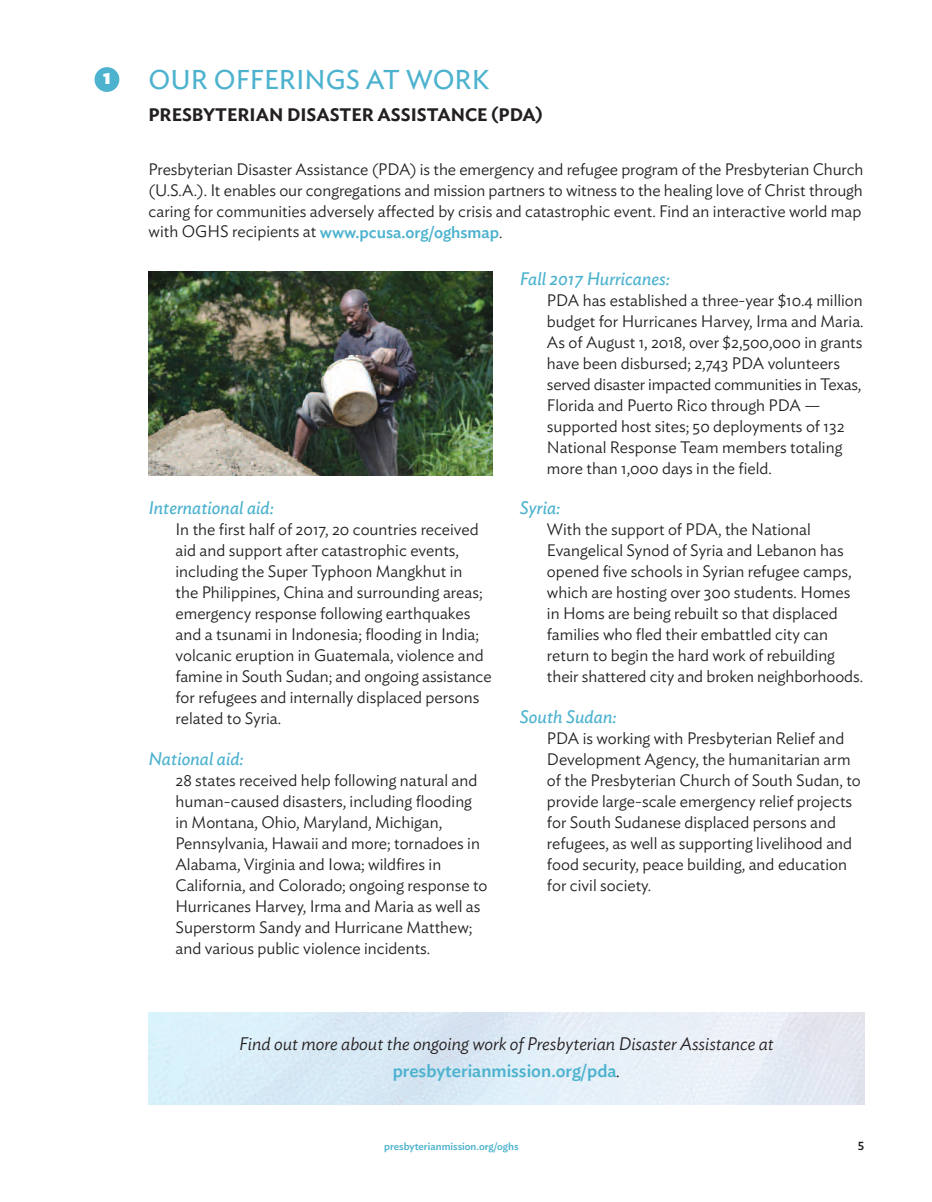
<style>
.page{position:relative;width:932px;height:1202px;background:#fff}
.page>*{position:absolute;margin:0;border:0;box-sizing:border-box;transform-origin:0 0}
.t1{font:27px "Ideal Sans";color:#4cb2ce}
.t2{font:700 21px "Ideal Sans";color:#fff}
.t3{font:italic 300 18px/27px "Ideal Sans";color:#231f20;text-align:center}
.t4{font:italic 18px "Ideal Sans";color:#4cb2ce}
.t5{font:600 18px "Ideal Sans";color:#231f20}
.t6{font:300 16.5px/21px "Ideal Sans";color:#231f20}
.t7{font:500 12px "Ideal Sans";color:#231f20}
.t8{font:500 10.5px "Ideal Sans";color:#4cb2ce}
.s1{font-weight:500;color:#4cb2ce}
.s2{font-weight:500;font-style:normal;color:#4cb2ce}
</style>
<div class="page">
<img style="left:149px;top:1012px;width:715px;height:92px">
<div style="left:95px;top:67px;width:24px;height:25px;background:#4cb2ce;border-radius:50%"></div>
<img style="left:148px;top:271px;width:344px;height:205px">
<p class="t2" style="left:103px;top:69px;width:9px">1</p>
<h1 class="t1" style="left:149px;top:70px;width:342px">OUR OFFERINGS AT WORK</h1>
<p class="t5" style="left:149px;top:108px;width:396px">PRESBYTERIAN DISASTER ASSISTANCE (PDA)</p>
<p class="t6" style="left:149px;top:160px;width:716px">presbyterian disaster assistance (pda) is the emergency and refugee program of the presbyterian church (u.S.a.). It enables our congregations and mission partners to witness to the healing love of christ through caring for communities adversely affected by crisis and catastrophic event. find an interactive world map with OGHS recipients at <span class="s1">www.pcusa.org/oghsmap</span>.</p>
<p class="t4" style="left:148px;top:501px;width:127px">International aid:</p>
<p class="t6" style="left:175px;top:520px;width:317px">In the first half of 2017, 20 countries received aid and support after catastrophic events, including the Super Typhoon Mangkhut in<br>the philippines, china and surrounding areas; emergency response following earthquakes and a tsunami in Indonesia; flooding in India; volcanic eruption in Guatemala, violence and famine in South Sudan; and ongoing assistance for refugees and internally displaced persons related to Syria.</p>
<p class="t4" style="left:148px;top:752px;width:97px">National aid:</p>
<p class="t6" style="left:175px;top:771px;width:313px">28 states received help following natural and human-caused disasters, including flooding in Montana, Ohio, Maryland, Michigan, pennsylvania, Hawaii and more; tornadoes in alabama, Virginia and Iowa; wildfires in california, and colorado; ongoing response to Hurricanes Harvey, Irma and Maria as well as Superstorm Sandy and Hurricane Matthew; and various public violence incidents.</p>
<p class="t4" style="left:520px;top:272px;width:151px">Fall 2017 Hurricanes:</p>
<p class="t6" style="left:547px;top:291px;width:318px">pda has established a three-year $10.4 million budget for Hurricanes Harvey, Irma and Maria. as of august 1, 2018, over $2,500,000 in grants have been disbursed; 2,743 pda volunteers served disaster impacted communities in Texas, florida and puerto rico through pda — supported host sites; 50 deployments of 132<br>National response Team members totaling more than 1,000 days in the field.</p>
<p class="t4" style="left:520px;top:501px;width:42px">Syria:</p>
<p class="t6" style="left:547px;top:520px;width:317px">with the support of pda, the National evangelical Synod of Syria and lebanon has opened five schools in Syrian refugee camps, which are hosting over 300 students. Homes in Homs are being rebuilt so that displaced families who fled their embattled city can return to begin the hard work of rebuilding their shattered city and broken neighborhoods.</p>
<p class="t4" style="left:520px;top:710px;width:98px">South Sudan:</p>
<p class="t6" style="left:547px;top:729px;width:315px">pda is working with presbyterian relief and development agency, the humanitarian arm of the presbyterian church of South Sudan, to provide large-scale emergency relief projects for South Sudanese displaced persons and refugees, as well as supporting livelihood and food security, peace building, and education for civil society.</p>
<p class="t3" style="left:239px;top:1031px;width:536px">Find out more about the ongoing work of Presbyterian Disaster Assistance at <span class="s2">presbyterianmission.org/pda</span>.</p>
<p class="t8" style="left:384px;top:1142px;width:136px">presbyterianmission.org/oghs</p>
<p class="t7" style="left:858px;top:1142px;width:8px">5</p>
</div>
